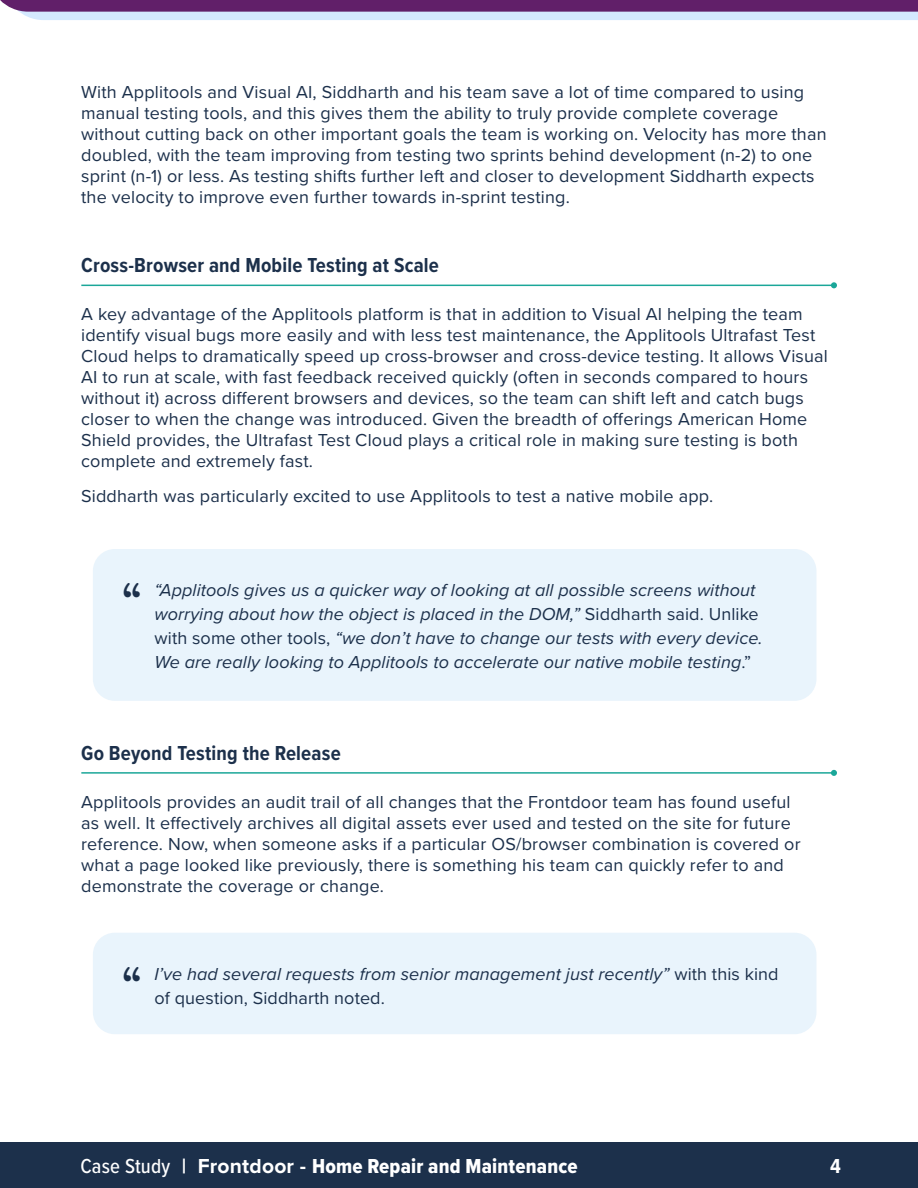
<style>
.page{position:relative;width:918px;height:1188px;background:#fff}
.page>*{position:absolute;margin:0;border:0;box-sizing:border-box;transform-origin:0 0}
.t1{font:48.45px "American Typewriter";color:#1c304b}
.t2{font:700 21px "Proxima Nova Cond";letter-spacing:.01em;color:#1c304b}
.t3{font:21px "Proxima Nova Cond Extrabld";letter-spacing:.01em;color:#fff}
.t4{font:700 21px "Proxima Nova Cond";color:#fff}
.t5{font:18px/21px "Proxima Nova";letter-spacing:.01em;color:#1c304b}
.t6{font:italic 18px/24px "Proxima Nova";letter-spacing:.005em;color:#1c304b}
.s1{font-style:normal}
.s2{font-family:"Proxima Nova Cond";font-weight:500}
.s3{font-family:"Proxima Nova";font-weight:700}
</style>
<div class="page">
<div style="left:0;top:1142px;width:918px;height:46px;background:#1c304b"></div>
<svg style="left:0;top:0;width:918px;height:20px;background:#9275a8"></svg>
<hr style="left:81px;top:285px;width:755px;height:1px;background:#1ba799">
<svg style="left:831px;top:282px;width:6px;height:6px"></svg>
<hr style="left:81px;top:772px;width:755px;height:2px;background:#1ba799">
<svg style="left:831px;top:770px;width:6px;height:6px"></svg>
<div style="left:93px;top:549px;width:723px;height:152px;background:#e9f4fc;border-radius:22px"></div>
<div style="left:93px;top:933px;width:723px;height:101px;background:#e9f4fc;border-radius:22px"></div>
<p class="t5" style="left:81px;top:81px;width:747px">With Applitools and Visual AI, Siddharth and his team save a lot of time compared to using manual testing tools, and this gives them the ability to truly provide complete coverage without cutting back on other important goals the team is working on. Velocity has more than doubled, with the team improving from testing two sprints behind development (n-2) to one sprint (n-1) or less. As testing shifts further left and closer to development Siddharth expects the velocity to improve even further towards in-sprint testing.</p>
<p class="t2" style="left:81px;top:250px;width:359px">Cross-Browser and Mobile Testing at Scale</p>
<p class="t5" style="left:81px;top:303px;width:748px">A key advantage of the Applitools platform is that in addition to Visual AI helping the team identify visual bugs more easily and with less test maintenance, the Applitools Ultrafast Test Cloud helps to dramatically speed up cross-browser and cross-device testing. It allows Visual AI to run at scale, with fast feedback received quickly (often in seconds compared to hours without it) across different browsers and devices, so the team can shift left and catch bugs closer to when the change was introduced. Given the breadth of offerings American Home Shield provides, the Ultrafast Test Cloud plays a critical role in making sure testing is both complete and extremely fast.</p>
<p class="t5" style="left:81px;top:484px;width:634px">Siddharth was particularly excited to use Applitools to test a native mobile app.</p>
<p class="t1" style="left:121px;top:564px;width:23px">“</p>
<p class="t6" style="left:155px;top:577px;width:610px">“Applitools gives us a quicker way of looking at all possible screens without worrying about how the object is placed in the DOM,” <span class="s1">Siddharth said. Unlike with some other tools,</span> “we don’t have to change our tests with every device.<br>We are really looking to Applitools to accelerate our native mobile testing<span class="s1">.”</span></p>
<p class="t2" style="left:81px;top:737px;width:261px">Go Beyond Testing the Release</p>
<p class="t5" style="left:81px;top:790px;width:721px">Applitools provides an audit trail of all changes that the Frontdoor team has found useful as well. It effectively archives all digital assets ever used and tested on the site for future reference. Now, when someone asks if a particular OS/browser combination is covered or what a page looked like previously, there is something his team can quickly refer to and demonstrate the coverage or change.</p>
<p class="t1" style="left:121px;top:948px;width:23px">“</p>
<p class="t6" style="left:155px;top:961px;width:625px">I’ve had several requests from senior management just recently” <span class="s1">with this kind</span></p>
<p class="t5" style="left:155px;top:987px;width:232px">of question, Siddharth noted.</p>
<p class="t3" style="left:80px;top:1151px;width:499px"><span class="s2">Case Study</span> <span class="s3">| Frontdoor -</span> Home Repair and Maintenance</p>
<p class="t4" style="left:830px;top:1151px;width:12px">4</p>
</div>
